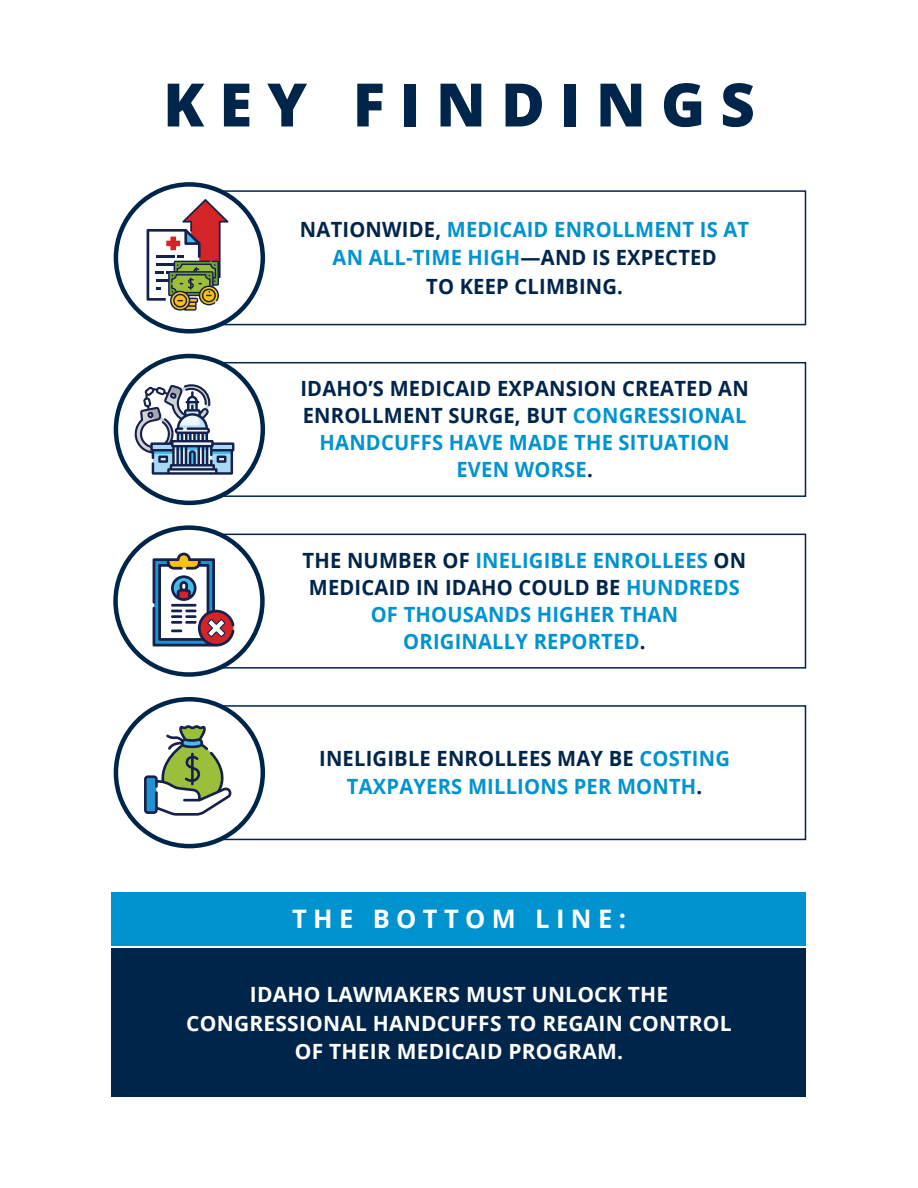
<style>
.page{position:relative;width:918px;height:1188px;background:#fff}
.page>*{position:absolute;margin:0;border:0;box-sizing:border-box;transform-origin:0 0}
.Body_Text{font:800 60px "Open Sans";letter-spacing:.25em;color:#00254b}
.Body_Text-2{font:700 25.5px "Open Sans";letter-spacing:.25em;color:#fff}
.Key_Findings{font:700 21px/27px "Open Sans";letter-spacing:.01em;color:#00254b;text-align:center;scale:.96 1}
.Key_Findings-2{font:700 21px/27px "Open Sans";letter-spacing:.01em;color:#0093d0;text-align:center;scale:.96 1}
.Body_Text-3{font:700 21px/28.5px "Open Sans";letter-spacing:.01em;color:#fff;text-align:center}
.s1{color:#0093d0}
.s2{color:#00254b}
</style>
<div class="page">
<div style="left:112px;top:892px;width:694px;height:54px;background:#0093d0"></div>
<div style="left:112px;top:949px;width:694px;height:148px;background:#00254b"></div>
<div style="left:175px;top:190px;width:631px;height:135px;border:2px solid #00254b"></div>
<div style="left:116px;top:184px;width:147px;height:147px;background:#fff;border-radius:50%"></div>
<div style="left:114px;top:182px;width:151px;height:152px;border:4px solid #00254b;border-radius:50%"></div>
<div style="left:175px;top:362px;width:631px;height:135px;border:2px solid #00254b"></div>
<div style="left:116px;top:356px;width:147px;height:147px;background:#fff;border-radius:50%"></div>
<div style="left:114px;top:354px;width:151px;height:151px;border:4px solid #00254b;border-radius:50%"></div>
<div style="left:175px;top:534px;width:631px;height:135px;border:2px solid #00254b"></div>
<div style="left:116px;top:528px;width:146px;height:147px;background:#fff;border-radius:50%"></div>
<div style="left:113px;top:525px;width:152px;height:152px;border:4px solid #00254b;border-radius:50%"></div>
<div style="left:175px;top:705px;width:631px;height:135px;border:2px solid #00254b"></div>
<div style="left:116px;top:699px;width:147px;height:147px;background:#fff;border-radius:50%"></div>
<div style="left:114px;top:697px;width:151px;height:151px;border:4px solid #00254b;border-radius:50%"></div>
<svg style="left:153px;top:553px;width:82px;height:94px"></svg>
<svg style="left:144px;top:725px;width:88px;height:91px"></svg>
<svg style="left:147px;top:199px;width:82px;height:112px"></svg>
<svg style="left:134px;top:383px;width:100px;height:92px"></svg>
<p class="Body_Text" style="left:163px;top:59px;width:593px">KEY FINDINGS</p>
<p class="Key_Findings" style="left:300px;top:214px;width:470px;line-height:28.5px">NATIONWIDE, <span class="s1">MEDICAID ENROLLMENT IS AT<br>AN ALL-TIME HIGH</span>—AND IS EXPECTED<br>TO KEEP CLIMBING.</p>
<p class="Key_Findings" style="left:300px;top:375px;width:469px">IDAHO’S MEDICAID EXPANSION CREATED AN<br>ENROLLMENT SURGE, BUT <span class="s1">CONGRESSIONAL<br>HANDCUFFS HAVE MADE THE SITUATION<br>EVEN WORSE</span>.</p>
<p class="Key_Findings-2" style="left:303px;top:546px;width:464px"><span class="s2">THE NUMBER OF</span> INELIGIBLE ENROLLEES <span class="s2">ON<br>MEDICAID IN IDAHO COULD BE</span> HUNDREDS<br>OF THOUSANDS HIGHER THAN<br>ORIGINALLY REPORTED<span class="s2">.</span></p>
<p class="Key_Findings-2" style="left:319px;top:744px;width:429px;line-height:28.5px"><span class="s2">INELIGIBLE ENROLLEES MAY BE</span> COSTING<br>TAXPAYERS MILLIONS PER MONTH<span class="s2">.</span></p>
<p class="Body_Text-2" style="left:292px;top:901px;width:335px">THE BOTTOM LINE:</p>
<p class="Body_Text-3" style="left:186px;top:980px;width:547px">IDAHO LAWMAKERS MUST UNLOCK THE<br>CONGRESSIONAL HANDCUFFS TO REGAIN CONTROL<br>OF THEIR MEDICAID PROGRAM.</p>
</div>
